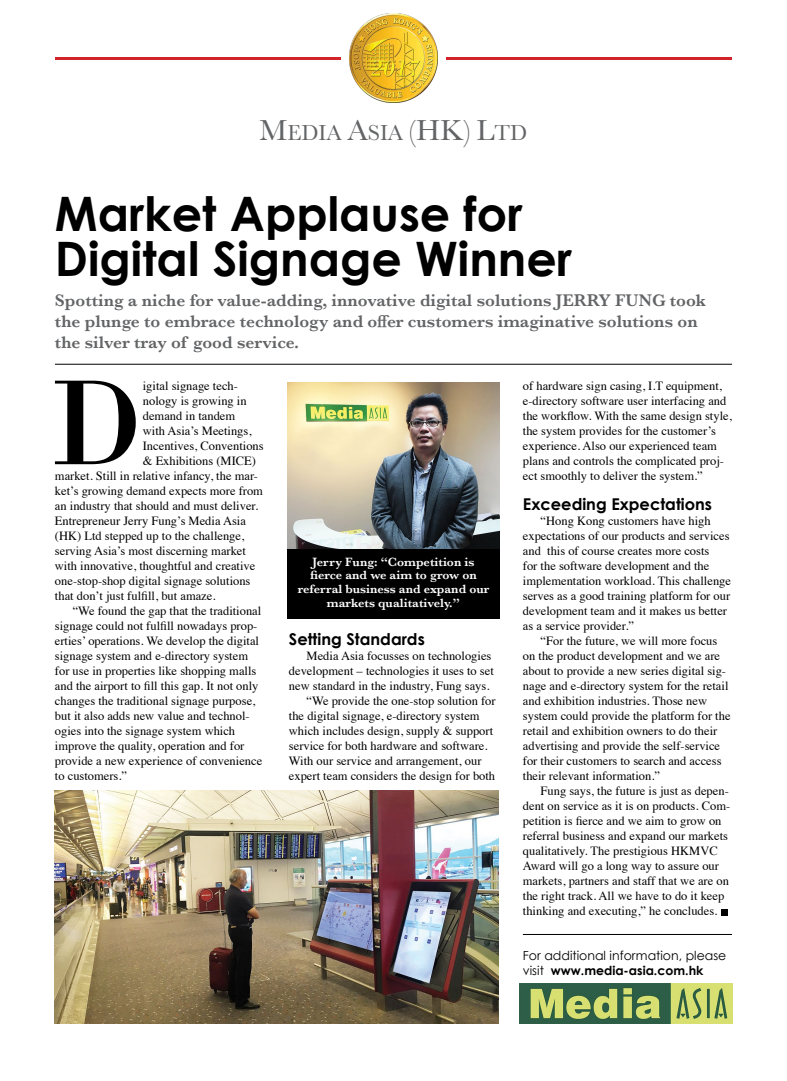
<style>
.page{position:relative;width:787px;height:1081px;background:#fff}
.page>*{position:absolute;margin:0;border:0;box-sizing:border-box;transform-origin:0 0}
.t1{font:700 47.5px/45px "Century Gothic";color:#000}
.t2{font:22.5px "Baskerville";color:#636466}
.t3{font:600 17.5px/21px "Baskerville";color:#636466}
.t4{font:700 16.25px "Century Gothic";color:#000}
.t5{font:12.5px/15px "Times";color:#000}
.t6{font:600 12.5px/13.8px "Baskerville";color:#fff;text-align:center}
.t7{font:12.5px/15px "Century Gothic";color:#000}
.s1{font-size:30px}
.s2{font-weight:700}
</style>
<div class="page">
<hr style="left:55px;top:364px;width:677px;height:1px;background:#000">
<svg style="left:55px;top:381px;width:81px;height:83px"></svg>
<hr style="left:523px;top:934px;width:209px;height:1px;background:#000">
<svg style="left:721px;top:909px;width:6px;height:6px"></svg>
<hr style="left:55px;top:57px;width:285px;height:2px;background:#d2232a">
<hr style="left:446px;top:57px;width:286px;height:2px;background:#d2232a">
<img style="left:349px;top:14px;width:89px;height:88px">
<img style="left:287px;top:382px;width:213px;height:167px">
<div style="left:287px;top:549px;width:213px;height:70px;background:#000"></div>
<img style="left:519px;top:983px;width:213px;height:40px">
<img style="left:55px;top:790px;width:444px;height:233px">
<h2 class="t2" style="left:260px;top:119px;width:269px"><span class="s1">M</span>EDIA <span class="s1">A</span>SIA <span class="s1">(HK) L</span>TD</h2>
<h1 class="t1" style="left:55px;top:190px;width:518px">Market Applause for<br>Digital Signage Winner</h1>
<h3 class="t3" style="left:55px;top:290px;width:652px">Spotting a niche for value-adding, innovative digital solutions JERRY FUNG took the plunge to embrace technology and offer customers imaginative solutions on the silver tray of good service.</h3>
<p class="t5" style="left:143px;top:377px;width:97px">igital signage tech-</p>
<p class="t5" style="left:143px;top:392px;width:105px">nology is growing in</p>
<p class="t5" style="left:143px;top:407px;width:94px">demand in tandem</p>
<p class="t5" style="left:143px;top:422px;width:110px">with Asia’s Meetings,</p>
<p class="t5" style="left:143px;top:437px;width:122px">Incentives, Conventions</p>
<p class="t5" style="left:143px;top:452px;width:115px">&amp; Exhibitions (MICE)</p>
<p class="t5" style="left:55px;top:467px;width:205px">market. Still in relative infancy, the mar-</p>
<p class="t5" style="left:55px;top:482px;width:209px">ket’s growing demand expects more from</p>
<p class="t5" style="left:55px;top:497px;width:205px">an industry that should and must deliver.</p>
<p class="t5" style="left:55px;top:512px;width:192px">Entrepreneur Jerry Fung’s Media Asia</p>
<p class="t5" style="left:55px;top:527px;width:191px">(HK) Ltd stepped up to the challenge,</p>
<p class="t5" style="left:55px;top:542px;width:192px">serving Asia’s most discerning market</p>
<p class="t5" style="left:55px;top:557px;width:202px">with innovative, thoughtful and creative</p>
<p class="t5" style="left:55px;top:572px;width:197px">one-stop-shop digital signage solutions</p>
<p class="t5" style="left:55px;top:587px;width:162px">that don’t just fulfill, but amaze.</p>
<p class="t5" style="left:73px;top:602px;width:190px">“We found the gap that the traditional</p>
<p class="t5" style="left:55px;top:617px;width:204px">signage could not fulfill nowadays prop-</p>
<p class="t5" style="left:55px;top:632px;width:206px">erties’ operations. We develop the digital</p>
<p class="t5" style="left:55px;top:647px;width:195px">signage system and e-directory system</p>
<p class="t5" style="left:55px;top:662px;width:203px">for use in properties like shopping malls</p>
<p class="t5" style="left:55px;top:677px;width:205px">and the airport to fill this gap. It not only</p>
<p class="t5" style="left:55px;top:692px;width:202px">changes the traditional signage purpose,</p>
<p class="t5" style="left:55px;top:707px;width:196px">but it also adds new value and technol-</p>
<p class="t5" style="left:55px;top:722px;width:182px">ogies into the signage system which</p>
<p class="t5" style="left:55px;top:737px;width:191px">improve the quality, operation and for</p>
<p class="t5" style="left:55px;top:752px;width:209px">provide a new experience of convenience</p>
<p class="t5" style="left:55px;top:767px;width:74px">to customers.”</p>
<p class="t6" style="left:298px;top:555px;width:193px">Jerry Fung: “Competition is fierce and we aim to grow on referral business and expand our markets qualitatively.”</p>
<h3 class="t4" style="left:289px;top:629px;width:137px">Setting Standards</h3>
<p class="t5" style="left:306px;top:647px;width:186px">Media Asia focusses on technologies</p>
<p class="t5" style="left:289px;top:662px;width:206px">development – technologies it uses to set</p>
<p class="t5" style="left:289px;top:677px;width:202px">new standard in the industry, Fung says.</p>
<p class="t5" style="left:306px;top:692px;width:190px">“We provide the one-stop solution for</p>
<p class="t5" style="left:289px;top:707px;width:192px">the digital signage, e-directory system</p>
<p class="t5" style="left:289px;top:722px;width:206px">which includes design, supply &amp; support</p>
<p class="t5" style="left:289px;top:737px;width:200px">service for both hardware and software.</p>
<p class="t5" style="left:289px;top:752px;width:194px">With our service and arrangement, our</p>
<p class="t5" style="left:289px;top:767px;width:208px">expert team considers the design for both</p>
<p class="t5" style="left:523px;top:377px;width:210px">of hardware sign casing, I.T equipment, e-directory software user interfacing and the workflow. With the same design style, the system provides for the customer’s experience. Also our experienced team plans and controls the complicated proj&shy;ect smoothly to deliver the system.”</p>
<h3 class="t4" style="left:523px;top:494px;width:191px">Exceeding Expectations</h3>
<p class="t5" style="left:523px;top:512px;width:210px;text-indent:18px">“Hong Kong customers have high expectations of our products and services and this of course creates more costs<br>for the software development and the implementation workload. This challenge serves as a good training platform for our development team and it makes us better as a service provider.”</p>
<p class="t5" style="left:523px;top:632px;width:209px;text-indent:18px">“For the future, we will more focus on the product development and we are about to provide a new series digital sig&shy;nage and e-directory system for the retail and exhibition industries. Those new system could provide the platform for the retail and exhibition owners to do their advertising and provide the self-service for their customers to search and access their relevant information.”</p>
<p class="t5" style="left:523px;top:782px;width:209px;text-indent:18px">Fung says, the future is just as depen&shy;dent on service as it is on products. Com&shy;petition is fierce and we aim to grow on referral business and expand our markets qualitatively. The prestigious HKMVC Award will go a long way to assure our markets, partners and staff that we are on the right track. All we have to do it keep thinking and executing,” he concludes.</p>
<p class="t7" style="left:523px;top:948px;width:205px">For additional information, please visit <span class="s2">www.media-asia.com.hk</span></p>
</div>
